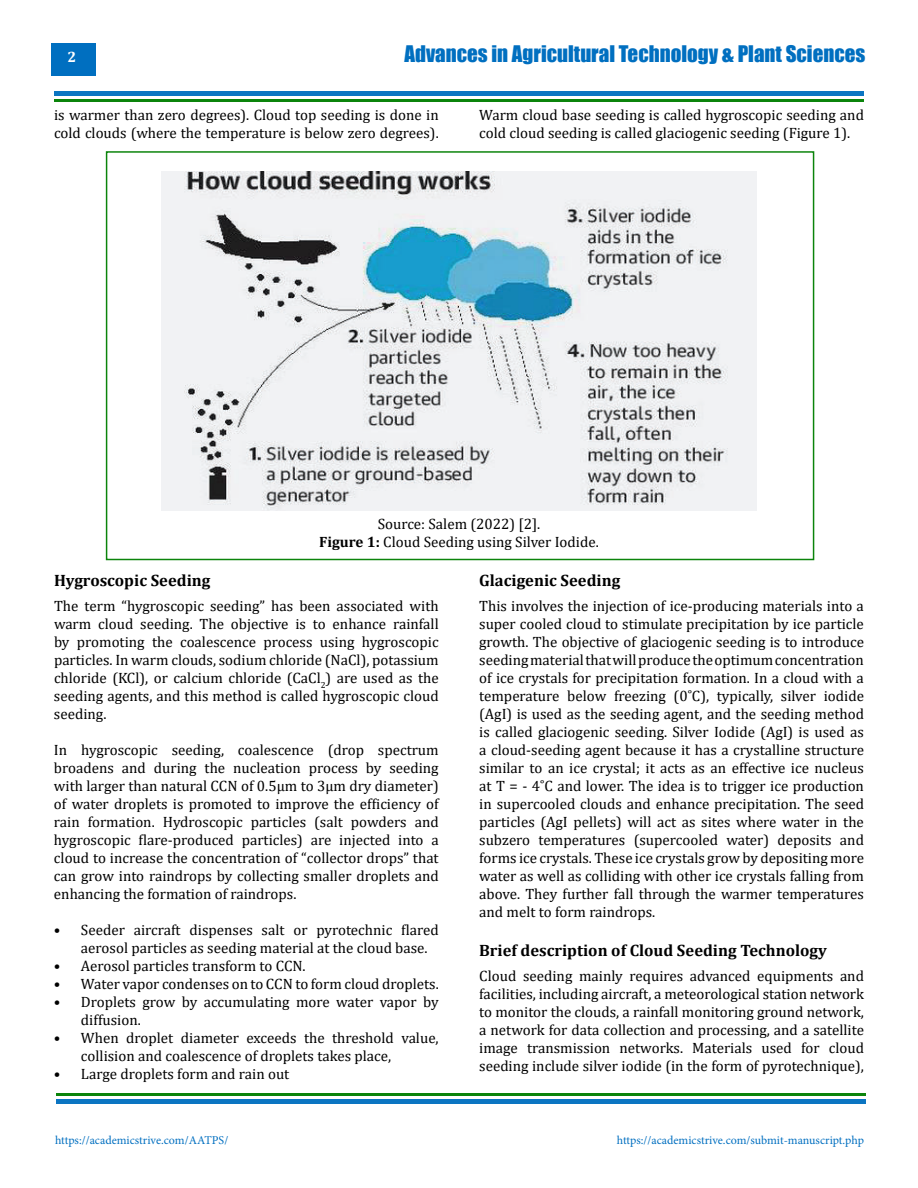
<style>
.page{position:relative;width:918px;height:1188px;background:#fff}
.page>*{position:absolute;margin:0;border:0;box-sizing:border-box;transform-origin:0 0}
.t1{font:21px "Impact";color:#006fc0}
.t2{font:700 16.5px "Cambria";color:#000}
.t3{font:15px/18px "Cambria";color:#000}
.t4{font:700 15px "Cambria";color:#fff}
.t5{font:12px "Minion Pro";color:#006fc0}
.s1{font-weight:700}
</style>
<div class="page">
<div style="left:51px;top:43px;width:45px;height:33px;background:#006fc0"></div>
<div style="left:54px;top:91px;width:810px;height:5px;background:#0b75c2"></div>
<div style="left:56px;top:1099px;width:810px;height:5px;background:#0b75c2"></div>
<hr style="left:54px;top:99px;width:810px;height:3px;background:#007f01">
<hr style="left:56px;top:1094px;width:810px;height:2px;background:#007f01">
<img style="left:162px;top:171px;width:594px;height:339px">
<div style="left:106px;top:151px;width:708px;height:409px;border:2px solid #007f01"></div>
<p class="t4" style="left:68px;top:47px;width:10px">2</p>
<h1 class="t1" style="left:405px;top:37px;width:462px">Advances in Agricultural Technology &amp; Plant Sciences</h1>
<p class="t3" style="left:54px;top:105px;width:386px">is warmer than zero degrees). Cloud top seeding is done in cold clouds (where the temperature is below zero degrees).</p>
<p class="t3" style="left:479px;top:105px;width:386px">Warm cloud base seeding is called hygroscopic seeding and cold cloud seeding is called glaciogenic seeding (Figure 1).</p>
<p class="t3" style="left:319px;top:515px;width:281px;text-align:center">Source: Salem (2022) [2].<br><span class="s1">Figure 1:</span> Cloud Seeding using Silver Iodide.</p>
<p class="t2" style="left:54px;top:569px;width:158px">Hygroscopic Seeding</p>
<p class="t3" style="left:54px;top:597px;width:386px;text-align:justify">The term “hygroscopic seeding” has been associated with warm cloud seeding. The objective is to enhance rainfall by promoting the coalescence process using hygroscopic particles. In warm clouds, sodium chloride (NaCl), potassium chloride (KCl), or calcium chloride (CaCl<sub>2</sub>) are used as the seeding agents, and this method is called hygroscopic cloud seeding.</p>
<p class="t3" style="left:54px;top:741px;width:386px;text-align:justify">In hygroscopic seeding, coalescence (drop spectrum broadens and during the nucleation process by seeding with larger than natural CCN of 0.5μm to 3μm dry diameter) of water droplets is promoted to improve the efficiency of rain formation. Hydroscopic particles (salt powders and hygroscopic flare-produced particles) are injected into a cloud to increase the concentration of “collector drops” that can grow into raindrops by collecting smaller droplets and enhancing the formation of raindrops.</p>
<p class="t3" style="left:81px;top:921px;width:359px;text-indent:-27px">• Seeder aircraft dispenses salt or pyrotechnic flared aerosol particles as seeding material at the cloud base.</p>
<p class="t3" style="left:54px;top:957px;width:253px">• Aerosol particles transform to CCN.</p>
<p class="t3" style="left:54px;top:975px;width:386px">• Water vapor condenses on to CCN to form cloud droplets.</p>
<p class="t3" style="left:81px;top:993px;width:359px;text-indent:-27px">• Droplets grow by accumulating more water vapor by diffusion.</p>
<p class="t3" style="left:81px;top:1029px;width:359px;text-indent:-27px">• When droplet diameter exceeds the threshold value, collision and coalescence of droplets takes place,</p>
<p class="t3" style="left:54px;top:1065px;width:237px">• Large droplets form and rain out</p>
<p class="t2" style="left:479px;top:569px;width:143px">Glacigenic Seeding</p>
<p class="t3" style="left:479px;top:597px;width:386px;text-align:justify">This involves the injection of ice-producing materials into a super cooled cloud to stimulate precipitation by ice particle growth. The objective of glaciogenic seeding is to introduce seeding material that will produce the optimum concentration of ice crystals for precipitation formation. In a cloud with a temperature below freezing (0˚C), typically, silver iodide (AgI) is used as the seeding agent, and the seeding method is called glaciogenic seeding. Silver Iodide (AgI) is used as a cloud-seeding agent because it has a crystalline structure similar to an ice crystal; it acts as an effective ice nucleus at T = - 4˚C and lower. The idea is to trigger ice production in supercooled clouds and enhance precipitation. The seed particles (AgI pellets) will act as sites where water in the subzero temperatures (supercooled water) deposits and forms ice crystals. These ice crystals grow by depositing more water as well as colliding with other ice crystals falling from above. They further fall through the warmer temperatures and melt to form raindrops.</p>
<p class="t2" style="left:479px;top:939px;width:349px">Brief description of Cloud Seeding Technology</p>
<p class="t3" style="left:479px;top:966px;width:386px;text-align:justify">Cloud seeding mainly requires advanced equipments and facilities, including aircraft, a meteorological station network to monitor the clouds, a rainfall monitoring ground network, a network for data collection and processing, and a satellite image transmission networks. Materials used for cloud seeding include silver iodide (in the form of pyrotechnique),</p>
<p class="t5" style="left:55px;top:1132px;width:175px">https://academicstrive.com/AATPS/</p>
<p class="t5" style="left:617px;top:1132px;width:249px">https://academicstrive.com/submit-manuscript.php</p>
</div>
